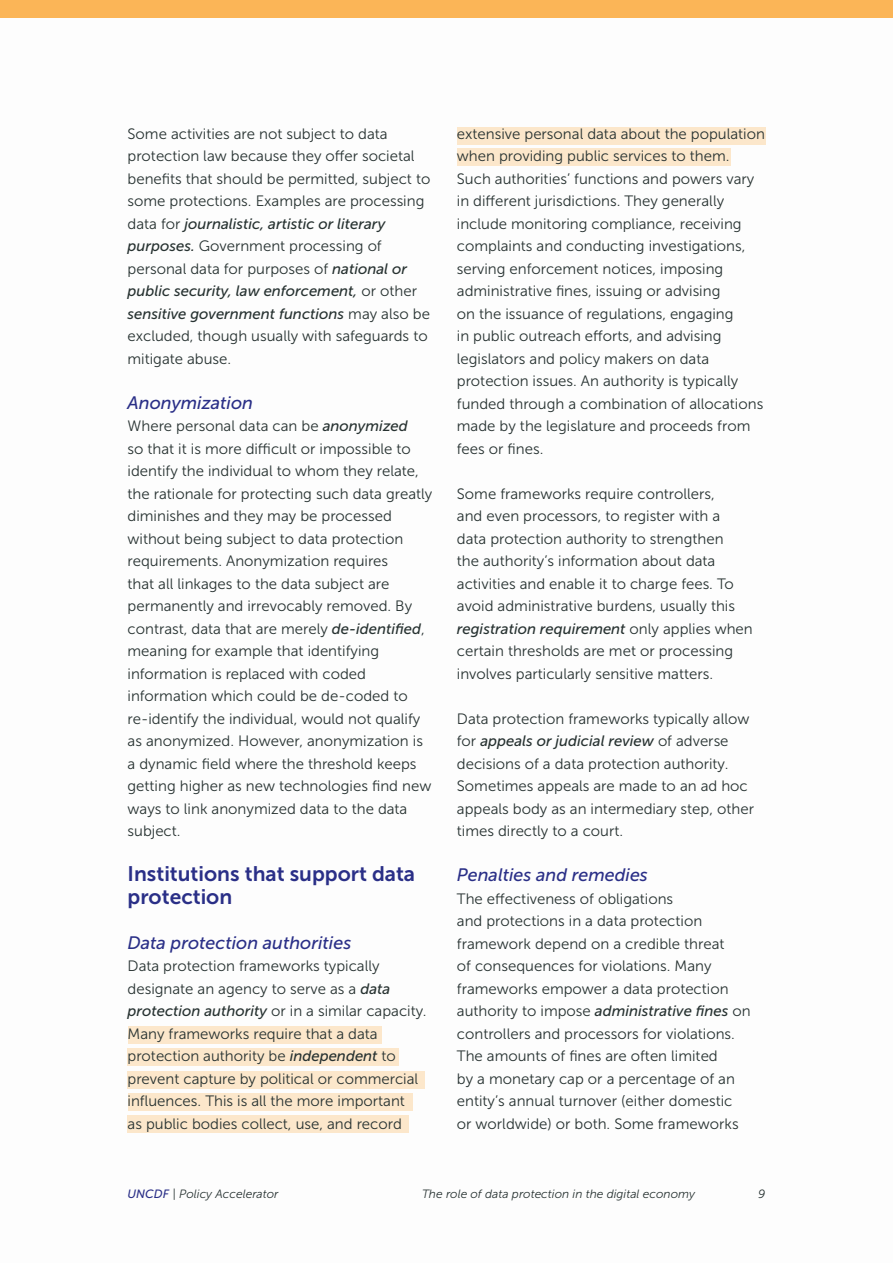
<style>
.page{position:relative;width:893px;height:1263px;background:#fbfbfa}
.page>*{position:absolute;margin:0;border:0;box-sizing:border-box;transform-origin:0 0}
.Body_Text{font:21px/22.5px "Museo Sans 700";color:#2a2f87}
.Body_Text-2{font:italic 18px "Museo Sans 500";color:#2a2f87}
.Body_Text-3{font:15px/22.5px "Museo Sans 300";color:#273231}
.t1{font:italic 12px "Museo Sans 300";color:#273231}
.s1{font-family:"Museo Sans 500";font-style:italic}
.s2{font-family:"Museo Sans 500";color:#2a2f87}
</style>
<div class="page">
<div style="left:0;top:0;width:893px;height:18px;background:#fbb557"></div>
<div style="left:128px;top:1026px;width:253px;height:18px;background:#fce7cb"></div>
<div style="left:128px;top:1048px;width:271px;height:18px;background:#fce7cb"></div>
<div style="left:128px;top:1071px;width:297px;height:17px;background:#fce7cb"></div>
<div style="left:128px;top:1093px;width:284px;height:17px;background:#fce7cb"></div>
<div style="left:128px;top:1115px;width:281px;height:18px;background:#fce7cb"></div>
<div style="left:457px;top:128px;width:308px;height:17px;background:#fce7cb"></div>
<div style="left:457px;top:148px;width:273px;height:18px;background:#fce7cb"></div>
<p class="Body_Text-3" style="left:128px;top:123px;width:304px">Some activities are not subject to data protection law because they offer societal benefits that should be permitted, subject to some protections. Examples are processing data for <span class="s1">journalistic, artistic or literary purposes.</span> Government processing of personal data for purposes of <span class="s1">national or public security, law enforcement,</span> or other <span class="s1">sensitive government functions</span> may also be excluded, though usually with safeguards to mitigate abuse.</p>
<p class="Body_Text-2" style="left:128px;top:393px;width:127px">Anonymization</p>
<p class="Body_Text-3" style="left:128px;top:415px;width:306px">Where personal data can be <span class="s1">anonymized<br></span>so that it is more difficult or impossible to identify the individual to whom they relate, the rationale for protecting such data greatly diminishes and they may be processed without being subject to data protection requirements. Anonymization requires<br>that all linkages to the data subject are permanently and irrevocably removed. By contrast, data that are merely <span class="s1">de-identified</span>, meaning for example that identifying information is replaced with coded information which could be de-coded to re-identify the individual, would not qualify as anonymized. However, anonymization is a dynamic field where the threshold keeps getting higher as new technologies find new ways to link anonymized data to the data subject.</p>
<p class="Body_Text" style="left:128px;top:863px;width:289px">Institutions that support data protection</p>
<p class="Body_Text-2" style="left:128px;top:933px;width:225px">Data protection authorities</p>
<p class="Body_Text-3" style="left:128px;top:955px;width:301px">Data protection frameworks typically designate an agency to serve as a <span class="s1">data protection authority</span> or in a similar capacity.<br>Many frameworks require that a data protection authority be <span class="s1">independent</span> to prevent capture by political or commercial influences. This is all the more important<br>as public bodies collect, use, and record</p>
<p class="Body_Text-3" style="left:457px;top:123px;width:310px">extensive personal data about the population when providing public services to them.</p>
<p class="Body_Text-3" style="left:457px;top:168px;width:308px">Such authorities’ functions and powers vary in different jurisdictions. They generally include monitoring compliance, receiving complaints and conducting investigations, serving enforcement notices, imposing administrative fines, issuing or advising<br>on the issuance of regulations, engaging<br>in public outreach efforts, and advising legislators and policy makers on data protection issues. An authority is typically funded through a combination of allocations made by the legislature and proceeds from fees or fines.</p>
<p class="Body_Text-3" style="left:457px;top:483px;width:297px">Some frameworks require controllers,<br>and even processors, to register with a data protection authority to strengthen<br>the authority’s information about data activities and enable it to charge fees. To avoid administrative burdens, usually this <span class="s1">registration requirement</span> only applies when certain thresholds are met or processing involves particularly sensitive matters.</p>
<p class="Body_Text-3" style="left:457px;top:708px;width:299px">Data protection frameworks typically allow for <span class="s1">appeals or judicial review</span> of adverse decisions of a data protection authority.<br>Sometimes appeals are made to an ad hoc appeals body as an intermediary step, other times directly to a court.</p>
<p class="Body_Text-2" style="left:457px;top:865px;width:193px">Penalties and remedies</p>
<p class="Body_Text-3" style="left:457px;top:888px;width:295px">The effectiveness of obligations<br>and protections in a data protection framework depend on a credible threat<br>of consequences for violations. Many frameworks empower a data protection authority to impose <span class="s1">administrative fines</span> on controllers and processors for violations.<br>The amounts of fines are often limited<br>by a monetary cap or a percentage of an entity’s annual turnover (either domestic or worldwide) or both. Some frameworks</p>
<p class="t1" style="left:128px;top:1188px;width:152px"><span class="s2">UNCDF</span> | Policy Accelerator</p>
<p class="t1" style="left:422px;top:1188px;width:275px">The role of data protection in the digital economy</p>
<p class="t1" style="left:758px;top:1188px;width:9px">9</p>
</div>
